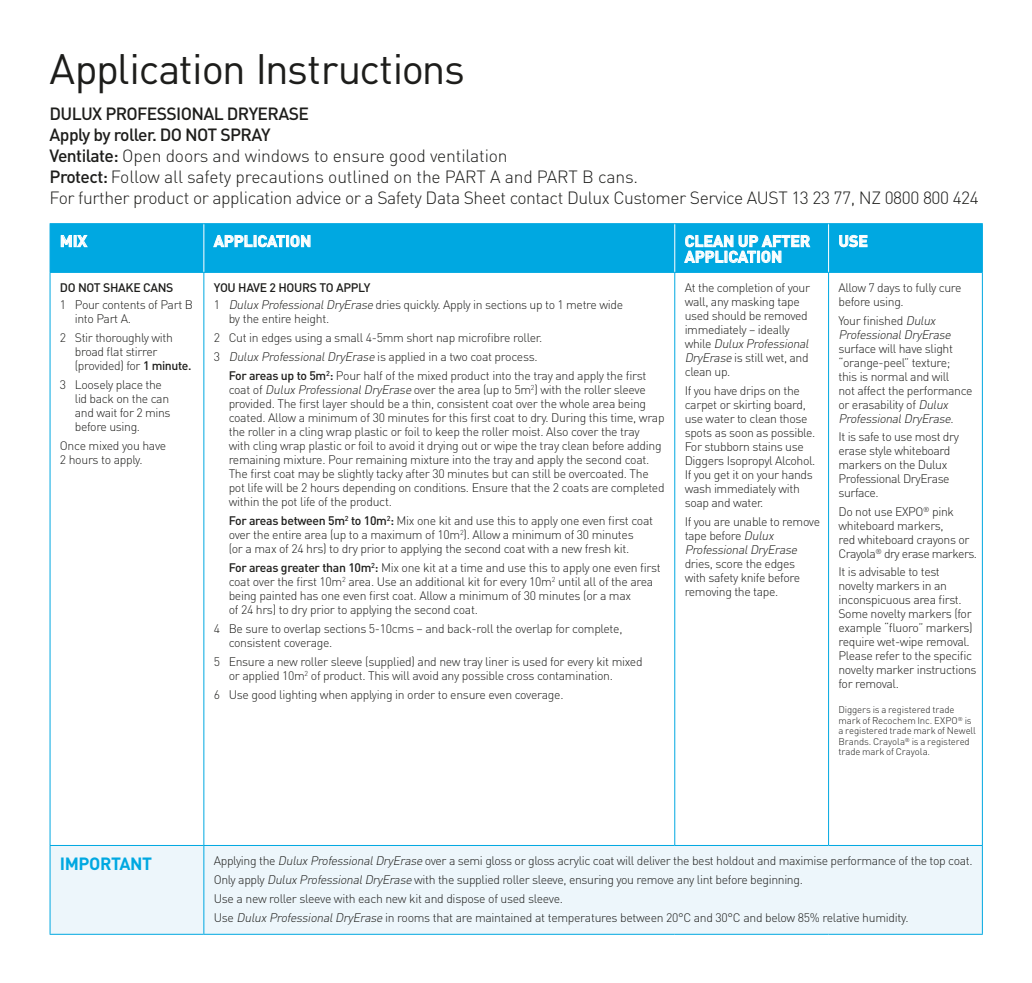
<style>
.page{position:relative;width:1032px;height:983px;background:#fff}
.page>*{position:absolute;margin:0;border:0;box-sizing:border-box;transform-origin:0 0}
.t1{font:42px "DIN";letter-spacing:-.03em;color:#1d1d1b}
.t2{font:300 17.5px/21px "DIN";letter-spacing:-.025em;color:#1d1d1b}
.t3{font:700 17.5px "DIN";color:#00a8e1}
.t4{font:700 15.75px/15.8px "DIN";color:#fff}
.t5{font:300 12.25px/14px "DIN";letter-spacing:-.03em;color:#1d1d1b}
.t6{font:italic 300 12.25px/14px "DIN";color:#1d1d1b}
.t7{font:500 12.25px "DIN";letter-spacing:-.025em;color:#1d1d1b}
.t8{font:300 9.62px/10.5px "DIN";letter-spacing:-.01em;color:#1d1d1b}
.s1{font-weight:500}
.s2{font-style:italic}
.s3{font-style:normal}
</style>
<div class="page">
<div style="left:51px;top:224px;width:931px;height:48px;background:#00a8e1"></div>
<div style="left:51px;top:845px;width:931px;height:88px;background:#edf6fb"></div>
<hr style="left:828px;top:224px;width:1px;height:48px;background:#fff">
<hr style="left:203px;top:224px;width:1px;height:48px;background:#fff">
<hr style="left:674px;top:224px;width:1px;height:48px;background:#fff">
<hr style="left:50px;top:933px;width:154px;height:1px;background:#00a8e1">
<hr style="left:204px;top:933px;width:471px;height:1px;background:#00a8e1">
<hr style="left:675px;top:933px;width:153px;height:1px;background:#00a8e1">
<hr style="left:828px;top:933px;width:155px;height:1px;background:#00a8e1">
<hr style="left:203px;top:273px;width:1px;height:571px;background:#00a8e1">
<hr style="left:674px;top:273px;width:1px;height:571px;background:#00a8e1">
<hr style="left:828px;top:273px;width:1px;height:571px;background:#00a8e1">
<hr style="left:982px;top:273px;width:1px;height:571px;background:#00a8e1">
<hr style="left:50px;top:273px;width:1px;height:571px;background:#00a8e1">
<hr style="left:50px;top:845px;width:1px;height:88px;background:#00a8e1">
<hr style="left:50px;top:844px;width:154px;height:1px;background:#00a8e1">
<hr style="left:204px;top:844px;width:471px;height:1px;background:#00a8e1">
<hr style="left:675px;top:844px;width:153px;height:1px;background:#00a8e1">
<hr style="left:828px;top:844px;width:155px;height:1px;background:#00a8e1">
<hr style="left:203px;top:845px;width:1px;height:88px;background:#00a8e1">
<hr style="left:50px;top:223px;width:154px;height:1px;background:#00a8e1">
<hr style="left:50px;top:224px;width:1px;height:48px;background:#00a8e1">
<hr style="left:204px;top:223px;width:471px;height:1px;background:#00a8e1">
<hr style="left:675px;top:223px;width:153px;height:1px;background:#00a8e1">
<hr style="left:828px;top:223px;width:155px;height:1px;background:#00a8e1">
<hr style="left:982px;top:224px;width:1px;height:48px;background:#00a8e1">
<hr style="left:50px;top:272px;width:154px;height:1px;background:#00a8e1">
<hr style="left:204px;top:272px;width:471px;height:1px;background:#00a8e1">
<hr style="left:675px;top:272px;width:153px;height:1px;background:#00a8e1">
<hr style="left:828px;top:272px;width:155px;height:1px;background:#00a8e1">
<hr style="left:982px;top:845px;width:1px;height:88px;background:#00a8e1">
<svg style="left:60px;top:234px;width:28px;height:13px"></svg>
<svg style="left:213px;top:234px;width:98px;height:13px"></svg>
<svg style="left:684px;top:234px;width:126px;height:29px;background:#4cc1e9"></svg>
<svg style="left:839px;top:234px;width:29px;height:13px"></svg>
<h1 class="t1" style="left:50px;top:42px;width:417px">Application Instructions</h1>
<p class="t2" style="left:50px;top:103px;width:931px"><span class="s1">DULUX PROFESSIONAL DryErase<br>Apply by roller. DO NOT SPRAY<br>Ventilate:</span> Open doors and windows to ensure good ventilation<br><span class="s1">Protect:</span> Follow all safety precautions outlined on the PART A and PART B cans.<br>For further product or application advice or a Safety Data Sheet contact Dulux Customer Service AUST 13 23 77, NZ 0800 800 424</p>
<p class="t4" style="left:60px;top:232px;width:29px">MIX</p>
<p class="t4" style="left:214px;top:232px;width:99px">APPLICATION</p>
<p class="t4" style="left:685px;top:232px;width:127px">CLEAN UP AFTER<br>APPLICATION</p>
<p class="t4" style="left:838px;top:232px;width:31px">USE</p>
<p class="t7" style="left:60px;top:280px;width:115px">DO NOT SHAKE CANS</p>
<p class="t5" style="left:75px;top:298px;width:120px;text-indent:-15px">1 Pour contents of Part B into Part A.</p>
<p class="t5" style="left:75px;top:331px;width:118px;text-indent:-15px">2 Stir thoroughly with broad flat stirrer (provided) for <span class="s1">1 minute.</span></p>
<p class="t5" style="left:75px;top:378px;width:97px;text-indent:-15px">3 Loosely place the lid back on the can and wait for 2 mins before using.</p>
<p class="t5" style="left:60px;top:439px;width:108px">Once mixed you have<br>2 hours to apply.</p>
<p class="t5" style="left:685px;top:280px;width:128px">At the completion of your wall, any masking tape used should be removed immediately – ideally<br>w h i le <span class="s2">DuluxProfessional<br>DryErase</span> is still wet, and clean up.</p>
<p class="t5" style="left:685px;top:383px;width:132px">If you have drips on the carpet or skirting board, use water to clean those spots as soon as possible.<br>For stubborn stains use<br>Diggers Isopropyl Alcohol.<br>If you get it on your hands wash immediately with soap and water.</p>
<p class="t5" style="left:685px;top:514px;width:137px">If you are unable to remove tape before <span class="s2">Dulux<br>ProfessionalDryErase</span></p>
<p class="t5" style="left:685px;top:556px;width:117px">dries, score the edges with safety knife before removing the tape.</p>
<p class="t5" style="left:838px;top:280px;width:125px">Allow 7 days to fully cure before using.</p>
<p class="t6" style="left:838px;top:313px;width:117px"><span class="s3">Your finished</span> Dulux<br>ProfessionalDryErase</p>
<p class="t5" style="left:838px;top:341px;width:136px">surface will have slight “orange-peel” texture;<br>this is normal and will<br>not affect the performance or erasability of <span class="s2">Dulux<br>ProfessionalDryErase</span>.</p>
<p class="t5" style="left:838px;top:429px;width:122px">It is safe to use most dry erase style whiteboard markers on the Dulux<br>Professional DryErase surface.</p>
<p class="t5" style="left:838px;top:504px;width:140px">Do not use EXPO<sup>®</sup> pink whiteboard markers,<br>red whiteboard crayons or<br>Crayola<sup>®</sup> dry erase markers.</p>
<p class="t5" style="left:838px;top:564px;width:140px">It is advisable to test novelty markers in an inconspicuous area first.<br>Some novelty markers (for example “fluoro” markers) require wet-wipe removal.<br>Please refer to the specific novelty marker instructions for removal.</p>
<p class="t8" style="left:838px;top:704px;width:139px">Diggers is a registered trade mark of Recochem Inc. EXPO<sup>®</sup> is a registered trade mark of Newell<br>Brands. Crayola<sup>®</sup> is a registered trade mark of Crayola.</p>
<p class="t5" style="left:214px;top:279px;width:411px;line-height:17px"><span class="s1">YOU HAVE 2 HOURS TO APPLY<br></span>1 <span class="s2">DuluxProfessionalDryErase</span> dries quickly. Apply in sections up to 1 metre wide</p>
<p class="t5" style="left:229px;top:312px;width:102px">by the entire height.</p>
<p class="t5" style="left:214px;top:331px;width:330px">2 Cut in edges using a small 4-5mm short nap microfibre roller.</p>
<p class="t5" style="left:214px;top:350px;width:325px">3 <span class="s2">DuluxProfessionalDryErase</span> i s a p p l i e d i n a two co a t p ro ce ss .</p>
<p class="t5" style="left:229px;top:369px;width:419px"><span class="s1">For areas up to 5m</span><sup>2</sup><span class="s1">:</span> Pour half of the mixed product into the tray and apply the first</p>
<p class="t5" style="left:229px;top:383px;width:437px">coat of <span class="s2">DuluxProfessionalDryErase</span> over the area (up to 5m<sup>2</sup>) with the roller sleeve provided. The first layer should be a thin, consistent coat over the whole area being coated. Allow a minimum of 30 minutes for this first coat to dry. During this time, wrap the roller in a cling wrap plastic or foil to keep the roller moist. Also cover the tray<br>with cling wrap plastic or foil to avoid it drying out or wipe the tray clean before adding remaining mixture. Pour remaining mixture into the tray and apply the second coat.<br>The first coat may be slightly tacky after 30 minutes but can still be overcoated. The pot life will be 2 hours depending on conditions. Ensure that the 2 coats are completed within the pot life of the product.</p>
<p class="t5" style="left:229px;top:514px;width:426px"><span class="s1">For areas between 5m</span><sup>2</sup> <span class="s1">to 10m</span><sup>2</sup><span class="s1">:</span> Mix one kit and use this to apply one even first coat over the entire area (up to a maximum of 10m<sup>2</sup>). Allow a minimum of 30 minutes<br>(or a max of 24 hrs) to dry prior to applying the second coat with a new fresh kit.</p>
<p class="t5" style="left:229px;top:560px;width:433px"><span class="s1">For areas greater than 10m</span><sup>2</sup><span class="s1">:</span> Mix one kit at a time and use this to apply one even first coat over the first 10m<sup>2</sup> area. Use an additional kit for every 10m<sup>2</sup> until all of the area being painted has one even first coat. Allow a minimum of 30 minutes (or a max<br>of 24 hrs) to dry prior to applying the second coat.</p>
<p class="t5" style="left:229px;top:621px;width:395px;text-indent:-15px">4 Be sure to overlap sections 5-10cms – and back-roll the overlap for complete, consistent coverage.</p>
<p class="t5" style="left:229px;top:654px;width:415px;text-indent:-15px">5 Ensure a new roller sleeve (supplied) and new tray liner is used for every kit mixed or applied 10m<sup>2</sup> of product. This will avoid any possible cross contamination.</p>
<p class="t5" style="left:214px;top:687px;width:351px">6 Use good lighting when applying in order to ensure even coverage.</p>
<h2 class="t3" style="left:60px;top:852px;width:30px">IMPORTANT</h2>
<p class="t5" style="left:214px;top:851px;width:760px;line-height:18.9px">Applying the <span class="s2">DuluxProfessionalDryErase</span> over a semi gloss or gloss acrylic coat will deliver the best holdout and maximise performance of the top coat.<br>Only apply <span class="s2">DuluxProfessionalDryErase</span> with the supplied roller sleeve, ensuring you remove any lint before beginning.<br>Use a new roller sleeve with each new kit and dispose of used sleeve.<br>Use <span class="s2">DuluxProfessionalDryErase</span> in rooms that are maintained at temperatures between 20°C and 30°C and below 85% relative humidity.</p>
</div>
